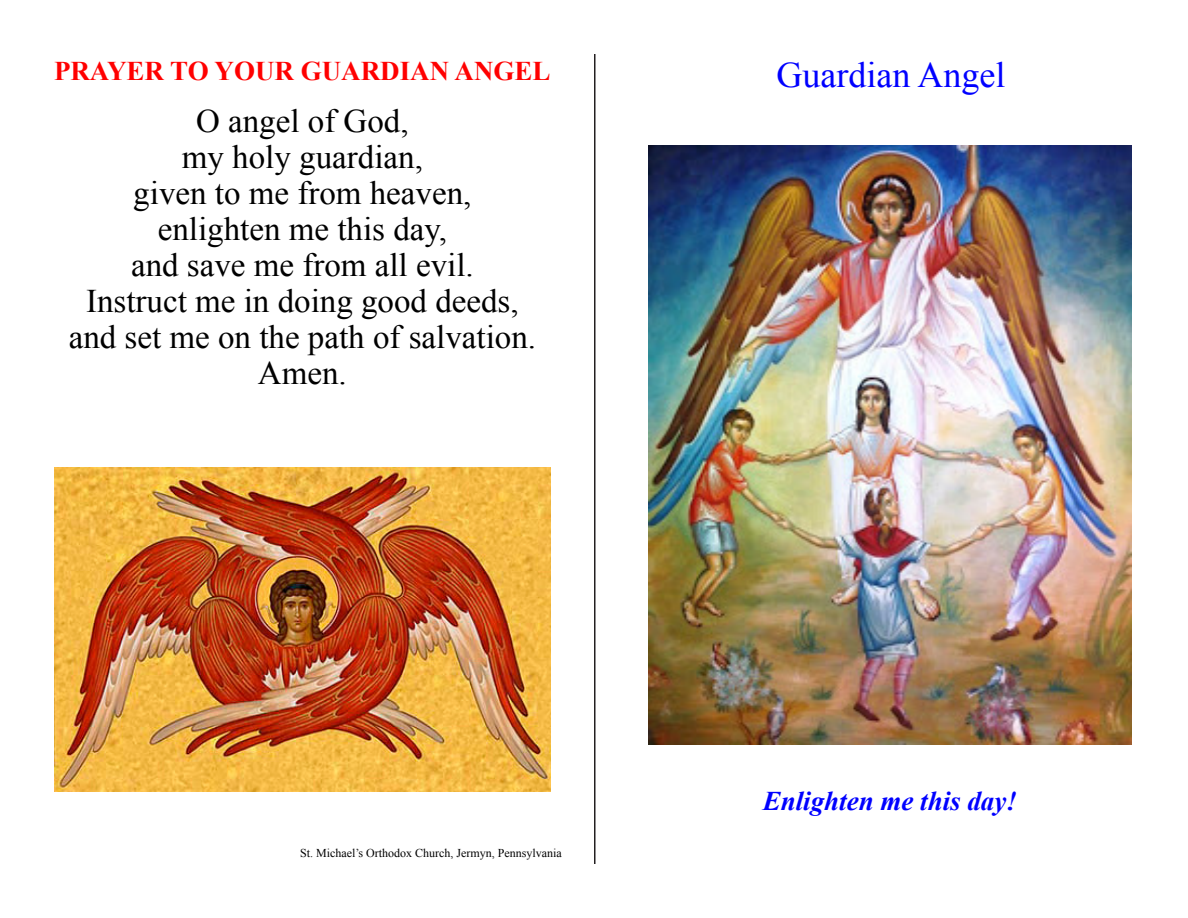
<style>
.page{position:relative;width:1188px;height:918px;background:#fff}
.page>*{position:absolute;margin:0;border:0;box-sizing:border-box;transform-origin:0 0}
.t1{font:36px "Times New Roman";color:#00f}
.t2{font:33px "Times New Roman";color:#000}
.t3{font:700 27px "Times New Roman";color:#f00}
.t4{font:italic 700 27px "Times New Roman";color:#00f}
.t5{font:12px "Times New Roman";color:#000}
</style>
<div class="page">
<hr style="left:594px;top:54px;width:2px;height:810px;background:#231f20">
<img style="left:648px;top:146px;width:484px;height:598px">
<img style="left:54px;top:468px;width:497px;height:324px">
<p class="t3" style="left:54px;top:52px;width:498px">PRAYER TO YOUR GUARDIAN ANGEL</p>
<p class="t2" style="left:196px;top:99px;width:214px">O angel of God,</p>
<p class="t2" style="left:182px;top:135px;width:243px">my holy guardian,</p>
<p class="t2" style="left:133px;top:171px;width:340px">given to me from heaven,</p>
<p class="t2" style="left:158px;top:207px;width:291px">enlighten me this day,</p>
<p class="t2" style="left:131px;top:243px;width:344px">and save me from all evil.</p>
<p class="t2" style="left:86px;top:279px;width:434px">Instruct me in doing good deeds,</p>
<p class="t2" style="left:69px;top:315px;width:469px">and set me on the path of salvation.</p>
<p class="t2" style="left:258px;top:351px;width:90px">Amen.</p>
<p class="t5" style="left:300px;top:845px;width:263px">St. Michael’s Orthodox Church, Jermyn, Pennsylvania</p>
<p class="t1" style="left:777px;top:50px;width:230px">Guardian Angel</p>
<p class="t4" style="left:763px;top:782px;width:256px">Enlighten me this day!</p>
</div>
